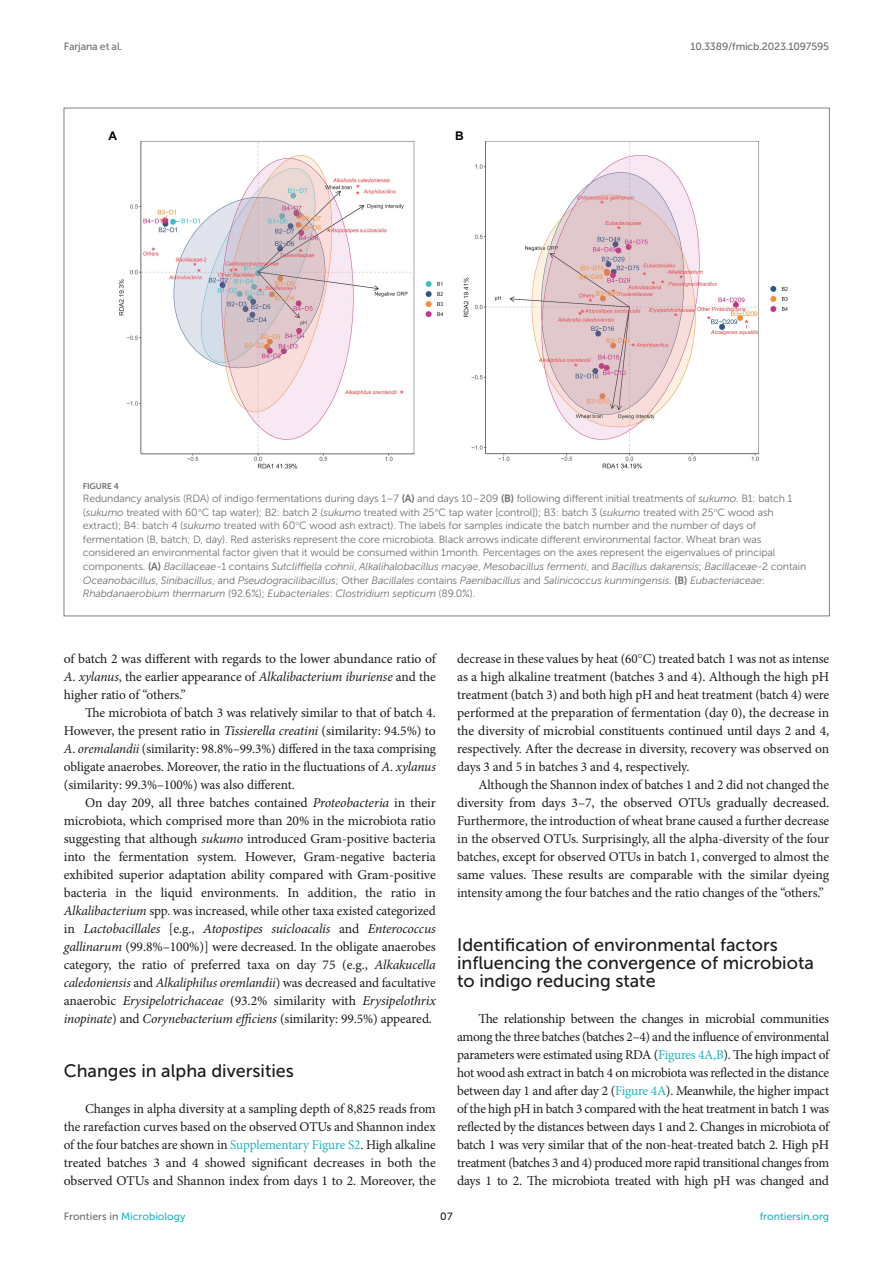
<style>
.page{position:relative;width:893px;height:1263px;background:#fff}
.page>*{position:absolute;margin:0;border:0;box-sizing:border-box;transform-origin:0 0}
.HEAD_2{font:18px/18px "Museo Sans 500";color:#1b1c1b}
.TEXT{font:13.5px/18px "Minion Pro";letter-spacing:-.005em;color:#1b1c1b;text-align:justify}
.TEXT_FLUSH{font:13.5px/18px "Minion Pro";letter-spacing:-.015em;color:#1b1c1b;text-align:justify}
.t1{font:700 12px "Arial";color:#000}
.FIG_LEG{font:10.5px/13.5px "Museo Sans 300";letter-spacing:-.01em;color:#706f70}
.t2{font:10.5px "Museo Sans 500";letter-spacing:-.015em;color:#706f70}
.t3{font:10.5px "Museo Sans 500";color:#1db5c3}
.t4{font:10.5px "Museo Sans 500";color:#1b1c1b}
.FIG_HD{font:8.25px "Museo Sans 700";letter-spacing:-.01em;color:#706f70}
.s1{font-family:"Museo Sans 700"}
.s2{font-style:italic}
.s3{font-family:"STIX"}
.s4{color:#1db5c3}
.s5{color:#706f70}
</style>
<div class="page">
<img style="left:119px;top:141px;width:669px;height:328px">
<p class="t2" style="left:64px;top:41px;width:60px">Farjana et al.</p>
<p class="t2" style="left:690px;top:41px;width:140px">10.3389/fmicb.2023.1097595</p>
<p class="t1" style="left:109px;top:127px;width:10px">A</p>
<p class="t1" style="left:455px;top:127px;width:10px">B</p>
<p class="FIG_HD" style="left:83px;top:481px;width:37px">FIGURE 4</p>
<p class="FIG_LEG" style="left:83px;top:492px;width:725px">Redundancy analysis (RDA) of indigo fermentations during days 1–7 <span class="s1">(A)</span> and days 10–209 <span class="s1">(B)</span> following different initial treatments of <span class="s2">sukumo</span>. B1: batch 1 (<span class="s2">sukumo</span> treated with 60<span class="s3">°</span>C tap water); B2: batch 2 (<span class="s2">sukumo</span> treated with 25<span class="s3">°</span>C tap water [control]); B3: batch 3 (<span class="s2">sukumo</span> treated with 25<span class="s3">°</span>C wood ash extract); B4: batch 4 (<span class="s2">sukumo</span> treated with 60<span class="s3">°</span>C wood ash extract). The labels for samples indicate the batch number and the number of days of fermentation (B, batch; D, day). Red asterisks represent the core microbiota. Black arrows indicate different environmental factor. Wheat bran was considered an environmental factor given that it would be consumed within 1 month. Percentages on the axes represent the eigenvalues of principal components. <span class="s1">(A)</span> <span class="s2">Bacillaceae</span>-1 contains <span class="s2">Sutcliffiella cohnii</span>, <span class="s2">Alkalihalobacillus macyae</span>, <span class="s2">Mesobacillus fermenti</span>, and <span class="s2">Bacillus dakarensis</span>; <span class="s2">Bacillaceae</span>-2 contain <span class="s2">Oceanobacillus</span>, <span class="s2">Sinibacillus</span>, and <span class="s2">Pseudogracilibacillus</span>; Other <span class="s2">Bacillales</span> contains <span class="s2">Paenibacillus</span> and <span class="s2">Salinicoccus kunmingensis</span>. <span class="s1">(B)</span> <span class="s2">Eubacteriaceae</span>:<br><span class="s2">Rhabdanaerobium thermarum</span> (92.6%); <span class="s2">Eubacteriales</span>: <span class="s2">Clostridium septicum</span> (89.0%).</p>
<p class="TEXT" style="left:64px;top:650px;width:374px">of batch 2 was different with regards to the lower abundance ratio of <span class="s2">A</span>. <span class="s2">xylanus</span>, the earlier appearance of <span class="s2">Alkalibacterium iburiense</span> and the higher ratio of “others.”</p>
<p class="TEXT" style="left:64px;top:704px;width:374px;text-indent:21px">The microbiota of batch 3 was relatively similar to that of batch 4.<br>However, the present ratio in <span class="s2">Tissierella creatini</span> (similarity: 94.5%) to <span class="s2">A</span>. <span class="s2">oremalandii</span> (similarity: 98.8%–99.3%) differed in the taxa comprising obligate anaerobes. Moreover, the ratio in the fluctuations of <span class="s2">A</span>. <span class="s2">xylanus </span>(similarity: 99.3%–100%) was also different.</p>
<p class="TEXT" style="left:64px;top:794px;width:374px;text-indent:21px">On day 209, all three batches contained <span class="s2">Proteobacteria</span> in their microbiota, which comprised more than 20% in the microbiota ratio suggesting that although <span class="s2">sukumo</span> introduced Gram-positive bacteria into the fermentation system. However, Gram-negative bacteria exhibited superior adaptation ability compared with Gram-positive bacteria in the liquid environments. In addition, the ratio in <span class="s2">Alkalibacterium</span> spp. was increased, while other taxa existed categorized in <span class="s2">Lactobacillales</span> [e.g., <span class="s2">Atopostipes suicloacalis</span> and <span class="s2">Enterococcus gallinarum</span> (99.8%–100%)] were decreased. In the obligate anaerobes category, the ratio of preferred taxa on day 75 (e.g., <span class="s2">Alkakucella caledoniensis</span> and <span class="s2">Alkaliphilus oremlandii</span>) was decreased and facultative anaerobic <span class="s2">Erysipelotrichaceae</span> (93.2% similarity with <span class="s2">Erysipelothrix inopinate</span>) and <span class="s2">Corynebacterium efficiens</span> (similarity: 99.5%) appeared.</p>
<p class="HEAD_2" style="left:64px;top:1062px;width:232px">Changes in alpha diversities</p>
<p class="TEXT_FLUSH" style="left:64px;top:1100px;width:374px;text-indent:21px">Changes in alpha diversity at a sampling depth of 8,825 reads from the rarefaction curves based on the observed OTUs and Shannon index of the four batches are shown in <span class="s4">Supplementary Figure S2</span>. High alkaline treated batches 3 and 4 showed significant decreases in both the observed OTUs and Shannon index from days 1 to 2. Moreover, the</p>
<p class="TEXT_FLUSH" style="left:457px;top:650px;width:374px">decrease in these values by heat (60<span class="s3">°</span>C) treated batch 1 was not as intense as a high alkaline treatment (batches 3 and 4). Although the high pH treatment (batch 3) and both high pH and heat treatment (batch 4) were performed at the preparation of fermentation (day 0), the decrease in the diversity of microbial constituents continued until days 2 and 4, respectively. After the decrease in diversity, recovery was observed on days 3 and 5 in batches 3 and 4, respectively.</p>
<p class="TEXT" style="left:457px;top:776px;width:374px;text-indent:21px">Although the Shannon index of batches 1 and 2 did not changed the diversity from days 3–7, the observed OTUs gradually decreased.<br>Furthermore, the introduction of wheat brane caused a further decrease in the observed OTUs. Surprisingly, all the alpha-diversity of the four batches, except for observed OTUs in batch 1, converged to almost the same values. These results are comparable with the similar dyeing intensity among the four batches and the ratio changes of the “others.”</p>
<p class="HEAD_2" style="left:457px;top:936px;width:358px">Identification of environmental factors influencing the convergence of microbiota to indigo reducing state</p>
<p class="TEXT_FLUSH" style="left:457px;top:1010px;width:374px;text-indent:21px">The relationship between the changes in microbial communities among the three batches (batches 2–4) and the influence of environmental parameters were estimated using RDA (<span class="s4">Figures 4A,B</span>). The high impact of hot wood ash extract in batch 4 on microbiota was reflected in the distance between day 1 and after day 2 (<span class="s4">Figure 4A</span>). Meanwhile, the higher impact of the high pH in batch 3 compared with the heat treatment in batch 1 was reflected by the distances between days 1 and 2. Changes in microbiota of batch 1 was very similar that of the non-heat-treated batch 2. High pH treatment (batches 3 and 4) produced more rapid transitional changes from days 1 to 2. The microbiota treated with high pH was changed and</p>
<p class="t3" style="left:64px;top:1211px;width:123px"><span class="s5">Frontiers in</span> Microbiology</p>
<p class="t4" style="left:440px;top:1211px;width:14px">07</p>
<p class="t3" style="left:760px;top:1211px;width:71px">frontiersin.org</p>
</div>
